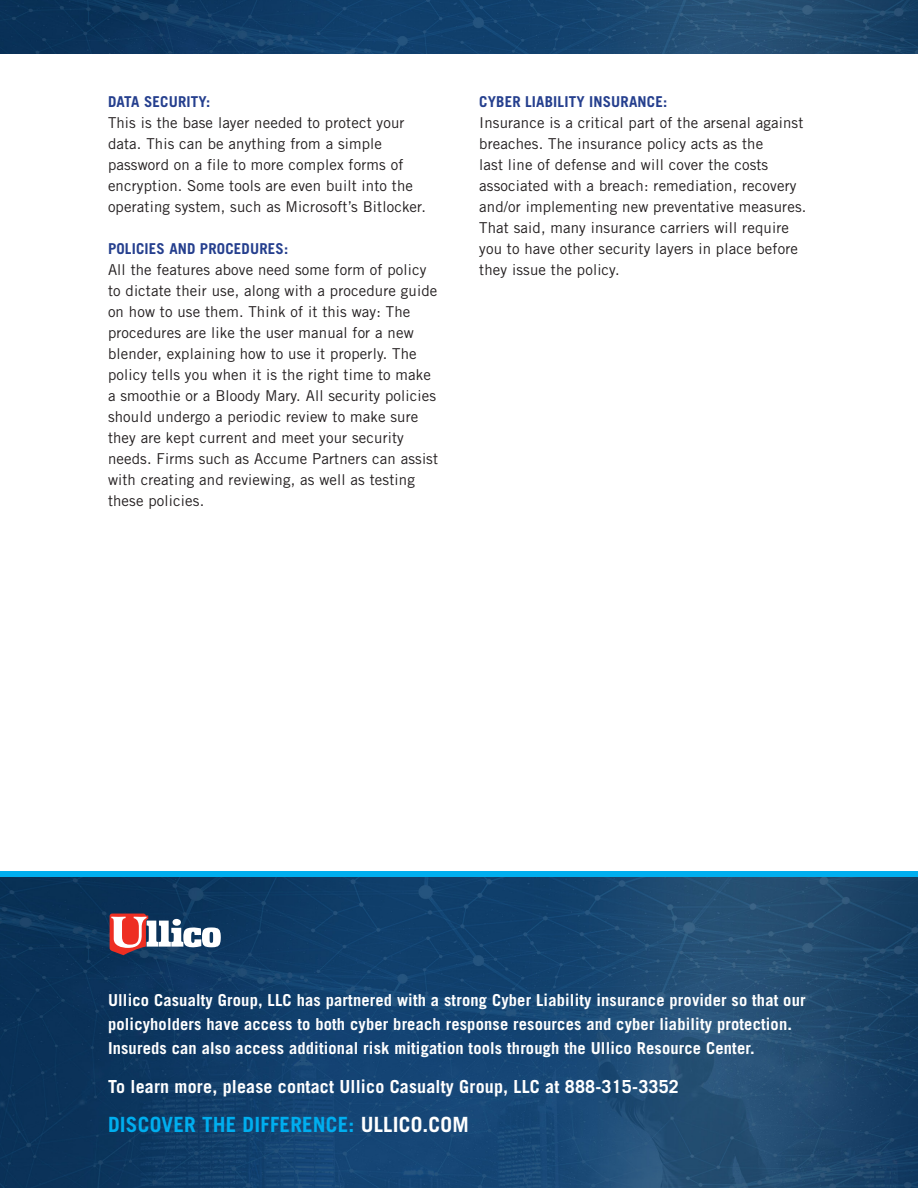
<style>
.page{position:relative;width:918px;height:1188px;background:#fff}
.page>*{position:absolute;margin:0;border:0;box-sizing:border-box;transform-origin:0 0}
.t1{font:700 21px "Trade Gothic";letter-spacing:.01em;color:#00aeef}
.t2{font:700 18px "Trade Gothic";letter-spacing:.01em;color:#fff}
.t3{font:700 16.5px/24px "Trade Gothic";letter-spacing:.01em;color:#fff}
.t4{font:15px/21px "Trade Gothic";letter-spacing:.01em;color:#231f20}
.s1{font-weight:700;color:#253f8e}
.s2{color:#fff}
</style>
<div class="page">
<svg style="left:0;top:871px;width:918px;height:7px;background:#029edb"></svg>
<img style="left:0;top:878px;width:918px;height:310px">
<img style="left:0;top:0;width:918px;height:54px">
<svg style="left:110px;top:914px;width:111px;height:41px"></svg>
<p class="t4" style="left:108px;top:91px;width:320px"><span class="s1">DATA SECURITY:<br></span>This is the base layer needed to protect your data. This can be anything from a simple password on a file to more complex forms of encryption. Some tools are even built into the operating system, such as Microsoft’s Bitlocker.</p>
<p class="t4" style="left:108px;top:238px;width:332px"><span class="s1">POLICIES AND PROCEDURES:<br></span>All the features above need some form of policy to dictate their use, along with a procedure guide on how to use them. Think of it this way: The procedures are like the user manual for a new blender, explaining how to use it properly. The policy tells you when it is the right time to make a smoothie or a Bloody Mary. All security policies should undergo a periodic review to make sure they are kept current and meet your security needs. Firms such as Accume Partners can assist with creating and reviewing, as well as testing these policies.</p>
<p class="t4" style="left:479px;top:91px;width:329px"><span class="s1">CYBER LIABILITY INSURANCE:<br></span>Insurance is a critical part of the arsenal against breaches. The insurance policy acts as the<br>last line of defense and will cover the costs associated with a breach: remediation, recovery and/or implementing new preventative measures.<br>That said, many insurance carriers will require you to have other security layers in place before they issue the policy.</p>
<p class="t3" style="left:108px;top:988px;width:699px">Ullico Casualty Group, LLC has partnered with a strong Cyber Liability insurance provider so that our policyholders have access to both cyber breach response resources and cyber liability protection.<br>Insureds can also access additional risk mitigation tools through the Ullico Resource Center.</p>
<p class="t2" style="left:108px;top:1075px;width:572px">To learn more, please contact Ullico Casualty Group, LLC at 888-315-3352</p>
<p class="t1" style="left:108px;top:1111px;width:362px">DISCOVER THE DIFFERENCE: <span class="s2">ULLICO.COM</span></p>
</div>
